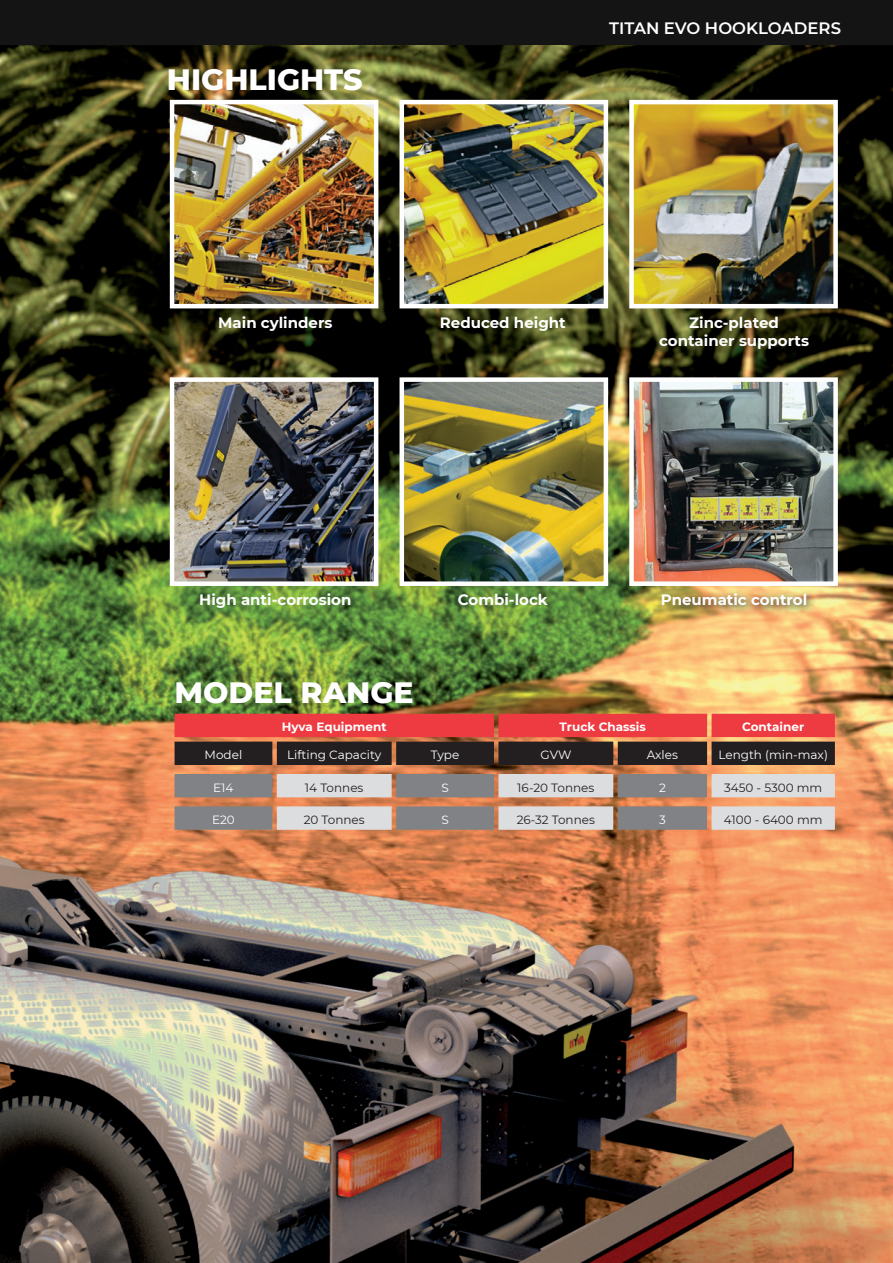
<style>
.page{position:relative;width:893px;height:1263px;background:#fff}
.page>*{position:absolute;margin:0;border:0;box-sizing:border-box;transform-origin:0 0}
.t1{font:800 30px "Montserrat";color:#fff}
.t2{font:600 16.5px "Montserrat";color:#fff}
.t3{font:700 15px "Montserrat";color:#fff}
.t4{font:12px "Montserrat";color:#231f20}
.t5{font:12px "Montserrat";color:#fff}
.t6{font:700 12px "Montserrat";color:#fff}
</style>
<div class="page">
<img style="left:0;top:45px;width:893px;height:1218px">
<div style="left:0;top:0;width:893px;height:45px;background:#141414"></div>
<img style="left:175px;top:105px;width:198px;height:198px">
<div style="left:170px;top:100px;width:208px;height:208px;border:4px solid #fff"></div>
<img style="left:405px;top:105px;width:198px;height:198px">
<div style="left:400px;top:100px;width:208px;height:208px;border:4px solid #fff"></div>
<img style="left:634px;top:105px;width:199px;height:198px">
<div style="left:629px;top:100px;width:209px;height:208px;border:4px solid #fff"></div>
<img style="left:175px;top:382px;width:198px;height:199px">
<div style="left:170px;top:377px;width:208px;height:209px;border:4px solid #fff"></div>
<img style="left:405px;top:382px;width:198px;height:199px">
<div style="left:400px;top:377px;width:208px;height:209px;border:4px solid #fff"></div>
<img style="left:634px;top:382px;width:199px;height:199px">
<div style="left:629px;top:377px;width:209px;height:209px;border:4px solid #fff"></div>
<svg style="left:656px;top:587px;width:160px;height:28px;background:#caab64"></svg>
<svg style="left:175px;top:714px;width:660px;height:51px;background:#923735"></svg>
<svg style="left:175px;top:774px;width:660px;height:56px;background:#baaaa3"></svg>
<p class="t1" style="left:167px;top:58px;width:197px">HIGHLIGHTS</p>
<p class="t2" style="left:609px;top:16px;width:233px">TITAN EVO HOOKLOADERS</p>
<p class="t3" style="left:218px;top:311px;width:116px">Main cylinders</p>
<p class="t3" style="left:440px;top:311px;width:127px">Reduced height</p>
<p class="t3" style="left:689px;top:311px;width:91px">Zinc-plated</p>
<p class="t3" style="left:659px;top:329px;width:151px">container supports</p>
<p class="t3" style="left:199px;top:589px;width:154px">High anti-corrosion</p>
<p class="t3" style="left:458px;top:589px;width:91px">Combi-lock</p>
<p class="t3" style="left:661px;top:589px;width:148px">Pneumatic control</p>
<p class="t1" style="left:175px;top:671px;width:241px">MODEL RANGE</p>
<p class="t6" style="left:282px;top:718px;width:106px">Hyva Equipment</p>
<p class="t6" style="left:560px;top:718px;width:88px">Truck Chassis</p>
<p class="t6" style="left:742px;top:718px;width:64px">Container</p>
<p class="t5" style="left:205px;top:746px;width:39px">Model</p>
<p class="t5" style="left:287px;top:746px;width:96px">Lifting Capacity</p>
<p class="t5" style="left:431px;top:746px;width:30px">Type</p>
<p class="t5" style="left:540px;top:746px;width:32px">GVW</p>
<p class="t5" style="left:647px;top:746px;width:32px">Axles</p>
<p class="t5" style="left:718px;top:746px;width:111px">Length (min-max)</p>
<p class="t5" style="left:213px;top:779px;width:22px">E14</p>
<p class="t4" style="left:305px;top:779px;width:60px">14 Tonnes</p>
<p class="t5" style="left:441px;top:779px;width:9px">S</p>
<p class="t4" style="left:517px;top:779px;width:79px">16-20 Tonnes</p>
<p class="t5" style="left:659px;top:779px;width:8px">2</p>
<p class="t4" style="left:724px;top:779px;width:100px">3450 - 5300 mm</p>
<p class="t5" style="left:212px;top:811px;width:24px">E20</p>
<p class="t4" style="left:304px;top:811px;width:62px">20 Tonnes</p>
<p class="t5" style="left:441px;top:811px;width:9px">S</p>
<p class="t4" style="left:517px;top:811px;width:80px">26-32 Tonnes</p>
<p class="t5" style="left:659px;top:811px;width:8px">3</p>
<p class="t4" style="left:724px;top:811px;width:100px">4100 - 6400 mm</p>
</div>
